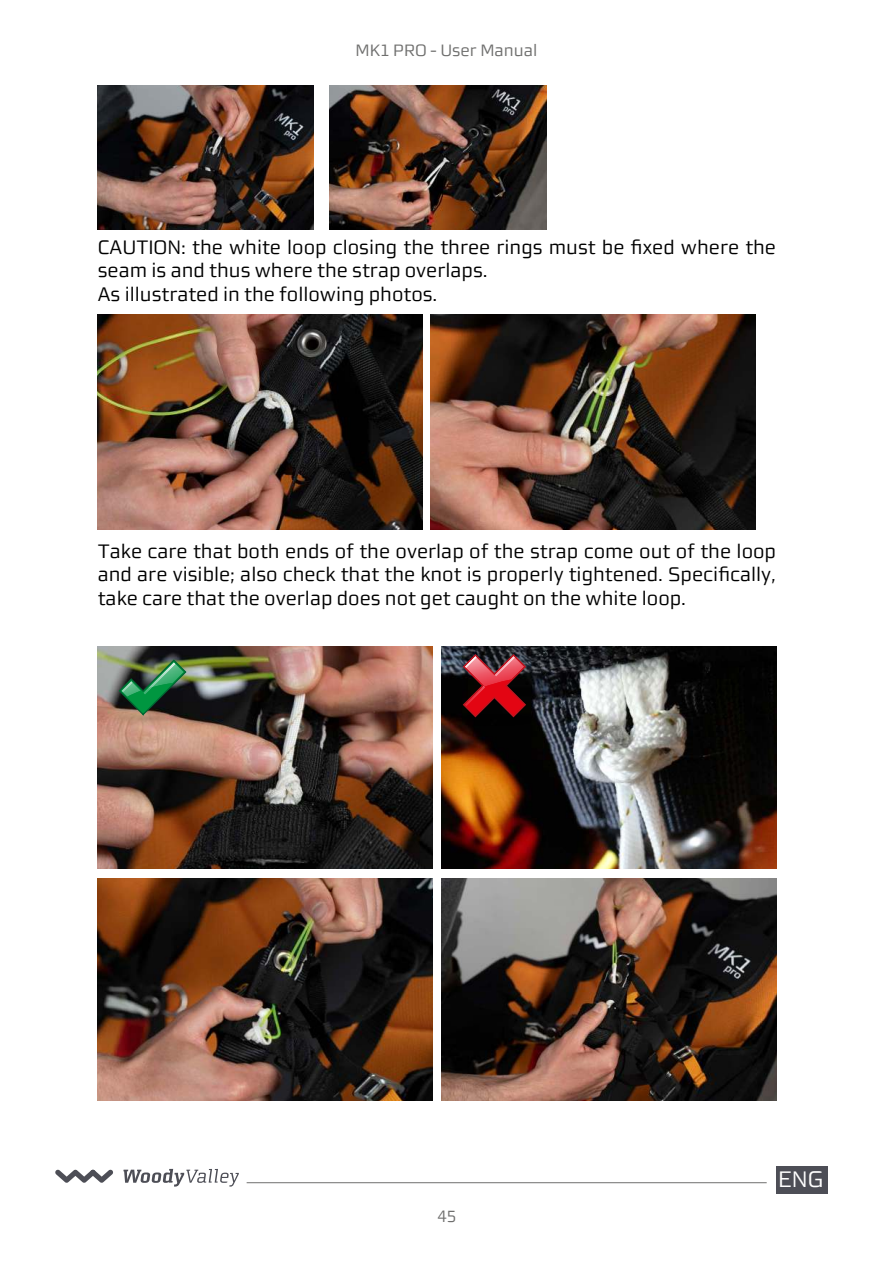
<style>
.page{position:relative;width:893px;height:1263px;background:#fff}
.page>*{position:absolute;margin:0;border:0;box-sizing:border-box;transform-origin:0 0}
.t1{font:22.5px "Morgan Sans Lining";color:#fff}
.t2{font:19.5px/23.4px "Morgan Sans Lining";color:#000}
.t3{font:16.5px "Morgan Sans Lining";color:#6f6f6e}
</style>
<div class="page">
<hr style="left:247px;top:1182px;width:520px;height:1px;background:#6f6f6e">
<svg style="left:123px;top:1169px;width:116px;height:17px"></svg>
<svg style="left:55px;top:1169px;width:58px;height:14px"></svg>
<div style="left:776px;top:1166px;width:51px;height:28px;background:#4d4e56"></div>
<img style="left:329px;top:85px;width:217px;height:145px">
<img style="left:98px;top:646px;width:335px;height:223px">
<img style="left:98px;top:85px;width:216px;height:145px">
<img style="left:98px;top:315px;width:325px;height:215px">
<img style="left:441px;top:878px;width:335px;height:223px">
<img style="left:441px;top:646px;width:335px;height:223px">
<img style="left:98px;top:878px;width:335px;height:223px">
<img style="left:430px;top:315px;width:325px;height:215px">
<img style="left:451px;top:714px;width:87px;height:12px">
<svg style="left:463px;top:654px;width:63px;height:63px;background:#6e0a11"></svg>
<img style="left:465px;top:688px;width:20px;height:18px">
<img style="left:465px;top:656px;width:59px;height:32px">
<img style="left:112px;top:712px;width:81px;height:12px">
<img style="left:118px;top:659px;width:69px;height:58px">
<img style="left:148px;top:662px;width:36px;height:26px">
<img style="left:121px;top:681px;width:20px;height:16px">
<p class="t3" style="left:355px;top:44px;width:184px">MK1 PRO - User Manual</p>
<p class="t2" style="left:98px;top:235px;width:680px">CAUTION: the white loop closing the three rings must be fixed where the seam is and thus where the strap overlaps.<br>As illustrated in the following photos.</p>
<p class="t2" style="left:98px;top:541px;width:680px;text-align:justify">Take care that both ends of the overlap of the strap come out of the loop and are visible; also check that the knot is properly tightened. Specifically, take care that the overlap does not get caught on the white loop.</p>
<p class="t3" style="left:437px;top:1209px;width:20px">45</p>
<p class="t1" style="left:778px;top:1170px;width:47px">ENG</p>
</div>
